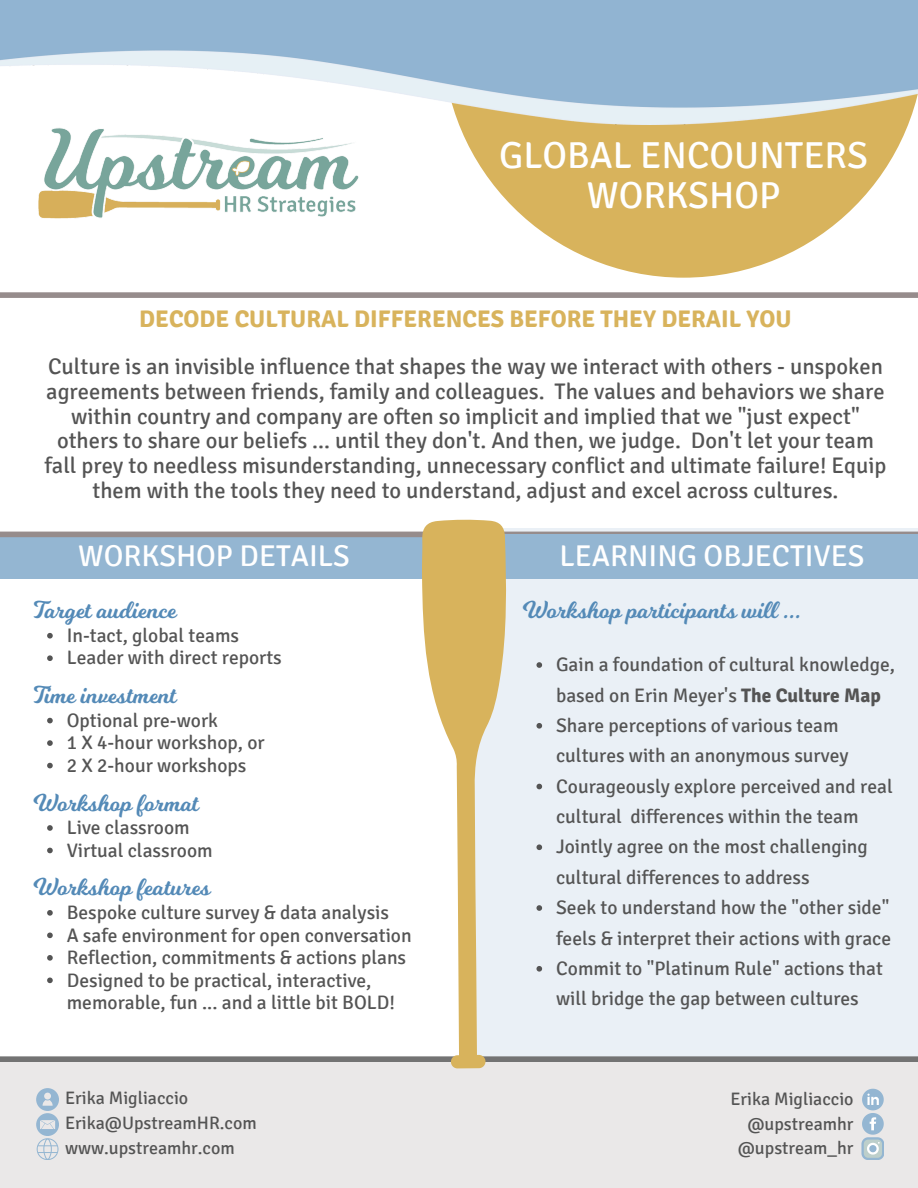
<style>
.page{position:relative;width:918px;height:1188px;background:#fff}
.page>*{position:absolute;margin:0;border:0;box-sizing:border-box;transform-origin:0 0}
.t1{font:37.5px/40.5px "Signika";color:#fff;text-align:center}
.t2{font:30px "Signika";color:#fff}
.t3{font:24px "Milkshake";color:#548ab7}
.t4{font:700 24px "Signika";color:#d8b35c}
.t5{font:22.5px/24.8px "Signika";color:#545454;text-align:center}
.t6{font:19.5px/30.3px "Signika";color:#545454}
.t7{font:18px "Signika";color:#545454}
.s1{font-weight:700}
</style>
<div class="page">
<div style="left:0;top:1059px;width:918px;height:129px;background:#eae8e8"></div>
<div style="left:465px;top:529px;width:453px;height:530px;background:#eaf0f6"></div>
<div style="left:0;top:534px;width:490px;height:45px;background:#94b6d2"></div>
<div style="left:0;top:532px;width:918px;height:5px;background:#968c8c"></div>
<div style="left:492px;top:534px;width:426px;height:45px;background:#94b6d2"></div>
<div style="left:0;top:1056px;width:918px;height:6px;background:#737373"></div>
<div style="left:0;top:292px;width:918px;height:6px;background:#968c8c"></div>
<svg style="left:861px;top:1089px;width:23px;height:71px"></svg>
<svg style="left:36px;top:1088px;width:23px;height:72px"></svg>
<svg style="left:47px;top:633px;width:6px;height:6px"></svg>
<svg style="left:47px;top:655px;width:6px;height:6px"></svg>
<svg style="left:47px;top:718px;width:6px;height:5px"></svg>
<svg style="left:47px;top:740px;width:6px;height:6px"></svg>
<svg style="left:47px;top:763px;width:6px;height:5px"></svg>
<svg style="left:47px;top:825px;width:6px;height:6px"></svg>
<svg style="left:47px;top:848px;width:6px;height:5px"></svg>
<svg style="left:47px;top:910px;width:6px;height:6px"></svg>
<svg style="left:47px;top:933px;width:6px;height:5px"></svg>
<svg style="left:47px;top:955px;width:6px;height:6px"></svg>
<svg style="left:47px;top:978px;width:6px;height:5px"></svg>
<svg style="left:167px;top:519px;width:597px;height:550px"></svg>
<svg style="left:459px;top:124px;width:450px;height:154px;fill:#d8b35c"></svg>
<img style="left:0;top:0;width:918px;height:124px">
<img style="left:36px;top:121px;width:325px;height:98px">
<p class="t1" style="left:499px;top:135px;width:370px">GLOBAL ENCOUNTERS<br>WORKSHOP</p>
<p class="t4" style="left:139px;top:304px;width:654px">DECODE CULTURAL DIFFERENCES BEFORE THEY DERAIL YOU</p>
<p class="t5" style="left:44px;top:354px;width:844px">Culture is an invisible influence that shapes the way we interact with others - unspoken agreements between friends, family and colleagues. The values and behaviors we share within country and company are often so implicit and implied that we "just expect" others to share our beliefs ... until they don't. And then, we judge. Don't let your team fall prey to needless misunderstanding, unnecessary conflict and ultimate failure! Equip them with the tools they need to understand, adjust and excel across cultures.</p>
<p class="t2" style="left:78px;top:538px;width:273px">WORKSHOP DETAILS</p>
<h1 class="t2" style="left:560px;top:538px;width:306px">LEARNING OBJECTIVES</h1>
<p class="t3" style="left:34px;top:593px;width:145px">Target audience</p>
<p class="t6" style="left:67px;top:620px;width:174px">In-tact, global teams</p>
<p class="t6" style="left:67px;top:643px;width:217px">Leader with direct reports</p>
<p class="t3" style="left:34px;top:678px;width:145px">Time investment</p>
<p class="t6" style="left:67px;top:705px;width:153px">Optional pre-work</p>
<p class="t6" style="left:67px;top:728px;width:200px">1 X 4-hour workshop, or</p>
<h2 class="t6" style="left:67px;top:750px;width:181px">2 X 2-hour workshops</h2>
<h4 class="t3" style="left:34px;top:785px;width:167px">Workshop format</h4>
<p class="t6" style="left:67px;top:813px;width:125px">Live classroom</p>
<p class="t6" style="left:67px;top:835px;width:147px">Virtual classroom</p>
<h4 class="t3" style="left:34px;top:870px;width:179px">Workshop features</h4>
<p class="t6" style="left:67px;top:898px;width:324px">Bespoke culture survey &amp; data analysis</p>
<p class="t6" style="left:67px;top:920px;width:346px">A safe environment for open conversation</p>
<p class="t6" style="left:67px;top:943px;width:341px">Reflection, commitments &amp; actions plans</p>
<p class="t6" style="left:67px;top:969px;width:330px;line-height:22.5px">Designed to be practical, interactive, memorable, fun ... and a little bit BOLD!</p>
<p class="t7" style="left:65px;top:1087px;width:125px">Erika Migliaccio</p>
<h2 class="t7" style="left:65px;top:1112px;width:193px">Erika@UpstreamHR.com</h2>
<h4 class="t7" style="left:65px;top:1137px;width:171px">www.upstreamhr.com</h4>
<h4 class="t3" style="left:523px;top:593px;width:279px">Workshop participants will ...</h4>
<p class="t6" style="left:556px;top:650px;width:340px">Gain a foundation of cultural knowledge, based on Erin Meyer's <span class="s1">The Culture Map</span></p>
<p class="t6" style="left:556px;top:710px;width:294px">Share perceptions of various team cultures with an anonymous survey</p>
<p class="t6" style="left:556px;top:771px;width:338px">Courageously explore perceived and real cultural differences within the team</p>
<h4 class="t6" style="left:556px;top:832px;width:313px">Jointly agree on the most challenging cultural differences to address</h4>
<p class="t6" style="left:556px;top:893px;width:337px">Seek to understand how the "other side" feels &amp; interpret their actions with grace</p>
<p class="t6" style="left:556px;top:953px;width:328px">Commit to "Platinum Rule" actions that will bridge the gap between cultures</p>
<p class="t7" style="left:730px;top:1088px;width:125px">Erika Migliaccio</p>
<h3 class="t7" style="left:747px;top:1113px;width:108px">@upstreamhr</h3>
<h4 class="t7" style="left:738px;top:1137px;width:117px">@upstream_hr</h4>
</div>
